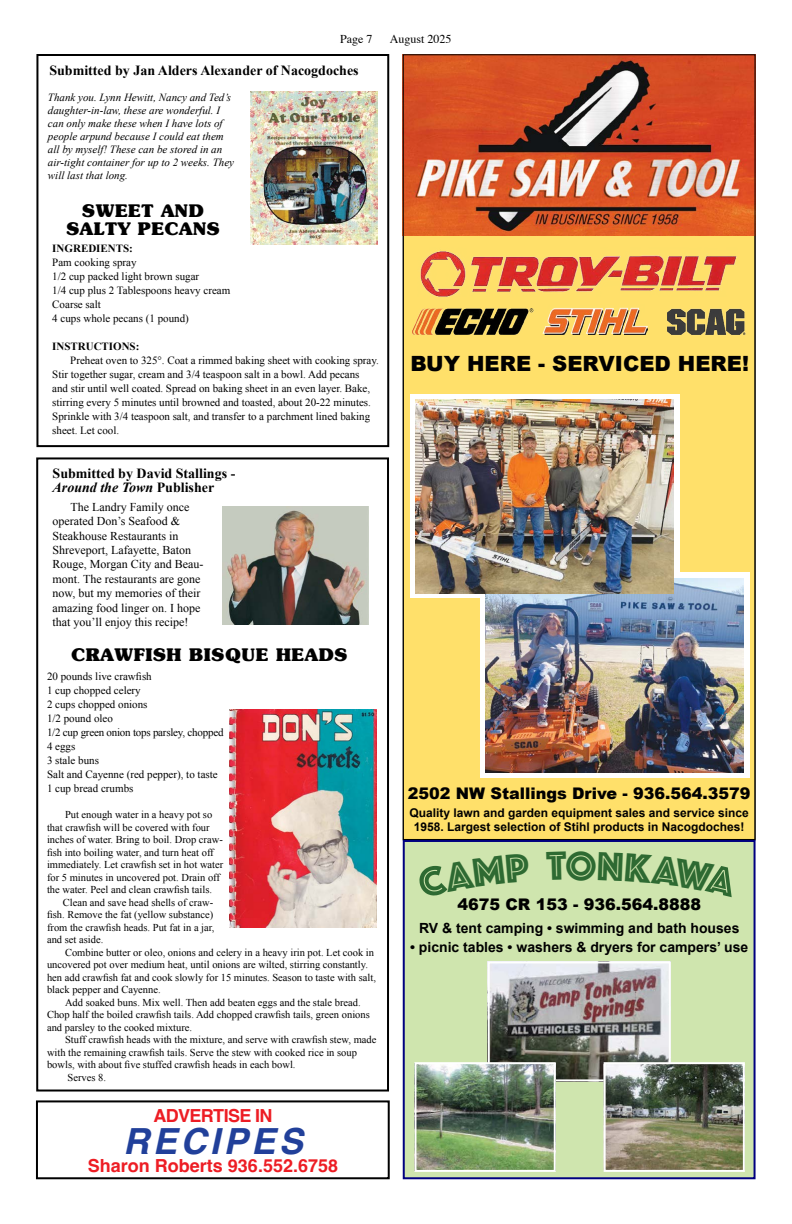
<style>
.page{position:relative;width:792px;height:1224px;background:#fff}
.page>*{position:absolute;margin:0;border:0;box-sizing:border-box;transform-origin:0 0}
.t1{font:42px "Phosphate Inline";color:#2e6a32}
.t2{font:italic 700 36px "Helvetica";letter-spacing:.1em;color:#21409a}
.t3{font:900 21px "Arial";color:#000}
.t4{font:900 18px/18px "Subway";letter-spacing:.03em;color:#000;text-align:center}
.t5{font:700 18px "Helvetica";color:#ed1d24}
.t6{font:700 18px "Helvetica";letter-spacing:-.035em;color:#ed1d24}
.t7{font:900 16px "Arial";color:#000}
.t8{font:700 14px/14px "Times New Roman";color:#000}
.t9{font:700 14px "Arial";color:#000}
.t10{font:12px/14.4px "Times New Roman";color:#000}
.t11{font:700 12px/14px "Arial";color:#000;text-align:center}
.t12{font:12px "Times";color:#000}
.t13{font:11px/14px "Times New Roman";color:#000}
.t14{font:italic 11px/13px "Times New Roman";color:#000}
.t15{font:700 11px "Times New Roman";color:#000}
.t16{font:10.5px/12.5px "Times New Roman";color:#000}
.s1{font-style:italic}
</style>
<div class="page">
<div style="left:36px;top:457px;width:353px;height:635px;border:2px solid #000"></div>
<img style="left:222px;top:506px;width:147px;height:119px">
<img style="left:229px;top:710px;width:148px;height:217px">
<div style="left:36px;top:54px;width:353px;height:393px;border:2px solid #000"></div>
<img style="left:250px;top:91px;width:127px;height:154px">
<div style="left:403px;top:55px;width:352px;height:785px;background:#ffe06a"></div>
<div style="left:404px;top:841px;width:351px;height:337px;background:#cfe5ae"></div>
<div style="left:403px;top:840px;width:353px;height:339px;border:2px solid #000080"></div>
<svg style="left:410px;top:395px;width:269px;height:203px;background:#f4f0eb"></svg>
<div style="left:480px;top:573px;width:269px;height:205px;background:linear-gradient(to right,#fff,#fff)"></div>
<img style="left:491px;top:964px;width:177px;height:114px">
<div style="left:488px;top:961px;width:183px;height:120px;border:2px solid #fff"></div>
<img style="left:417px;top:1065px;width:136px;height:104px">
<img style="left:607px;top:1065px;width:135px;height:104px">
<div style="left:604px;top:1062px;width:141px;height:110px;border:2px solid #fff"></div>
<div style="left:414px;top:1062px;width:142px;height:110px;border:2px solid #fff"></div>
<img style="left:405px;top:56px;width:349px;height:179px">
<img style="left:412px;top:309px;width:122px;height:26px">
<img style="left:668px;top:308px;width:78px;height:28px">
<img style="left:542px;top:307px;width:106px;height:27px">
<img style="left:420px;top:251px;width:317px;height:46px">
<img style="left:486px;top:579px;width:257px;height:193px">
<img style="left:416px;top:400px;width:257px;height:193px">
<div style="left:36px;top:1100px;width:354px;height:79px;border:2px solid #000"></div>
<p class="t12" style="left:340px;top:28px;width:34px">Page 7</p>
<p class="t12" style="left:390px;top:28px;width:63px">August 2025</p>
<h3 class="t8" style="left:49px;top:63px;width:311px">Submitted by Jan Alders Alexander of Nacogdoches</h3>
<p class="t14" style="left:48px;top:90px;width:188px">Thank you. Lynn Hewitt, Nancy and Ted’s daughter-in-law, these are wonderful. I can only make these when I have lots of people arpund because I could eat them all by myself! These can be stored in an air-tight container for up to 2 weeks. They will last that long.</p>
<h3 class="t4" style="left:66px;top:201px;width:155px">SWEET AND<br>SALTY PECANS</h3>
<p class="t15" style="left:52px;top:240px;width:82px">INGREDIENTS:</p>
<p class="t13" style="left:52px;top:255px;width:180px">Pam cooking spray<br>1/2 cup packed light brown sugar<br>1/4 cup plus 2 Tablespoons heavy cream<br>Coarse salt<br>4 cups whole pecans (1 pound)</p>
<p class="t15" style="left:52px;top:338px;width:89px">INSTRUCTIONS:</p>
<p class="t13" style="left:52px;top:353px;width:328px;text-indent:18px">Preheat oven to 325°. Coat a rimmed baking sheet with cooking spray.<br>Stir together sugar, cream and 3/4 teaspoon salt in a bowl. Add pecans<br>and stir until well coated. Spread on baking sheet in an even layer. Bake, stirring every 5 minutes until browned and toasted, about 20-22 minutes.<br>Sprinkle with 3/4 teaspoon salt, and transfer to a parchment lined baking sheet. Let cool.</p>
<h3 class="t8" style="left:53px;top:466px;width:184px">Submitted by David Stallings -<br><span class="s1">Around the Town</span> Publisher</h3>
<p class="t10" style="left:53px;top:499px;width:152px;text-indent:18px">The Landry Family once operated Don’s Seafood &amp;<br>Steakhouse Restaurants in<br>Shreveport, Lafayette, Baton<br>Rouge, Morgan City and Beau&shy;mont. The restaurants are gone now, but my memories of their amazing food linger on. I hope that you’ll enjoy this recipe!</p>
<h3 class="t4" style="left:71px;top:645px;width:278px">CRAWFISH BISQUE HEADS</h3>
<p class="t13" style="left:47px;top:669px;width:178px">20 pounds live crawfish<br>1 cup chopped celery<br>2 cups chopped onions<br>1/2 pound oleo<br>1/2 cup green onion tops parsley, chopped<br>4 eggs<br>3 stale buns<br>Salt and Cayenne (red pepper), to taste<br>1 cup bread crumbs</p>
<p class="t16" style="left:47px;top:809px;width:178px;text-indent:18px">Put enough water in a heavy pot so that crawfish will be covered with four inches of water. Bring to boil. Drop craw&shy;fish into boiling water, and turn heat off immediately. Let crawfish set in hot water for 5 minutes in uncovered pot. Drain off the water. Peel and clean crawfish tails.</p>
<p class="t16" style="left:47px;top:896px;width:169px;text-indent:16px">Clean and save head shells of craw&shy;fish. Remove the fat (yellow substance) from the crawfish heads. Put fat in a jar, and set aside.</p>
<p class="t16" style="left:47px;top:946px;width:330px;text-indent:18px">Combine butter or oleo, onions and celery in a heavy irin pot. Let cook in uncovered pot over medium heat, until onions are wilted, stirring constantly. hen add crawfish fat and cook slowly for 15 minutes. Season to taste with salt, black pepper and Cayenne.</p>
<p class="t16" style="left:47px;top:996px;width:324px;text-indent:18px">Add soaked buns. Mix well. Then add beaten eggs and the stale bread.<br>Chop half the boiled crawfish tails. Add chopped crawfish tails, green onions and parsley to the cooked mixture.</p>
<p class="t16" style="left:65px;top:1033px;width:313px">Stuff crawfish heads with the mixture, and serve with crawfish stew, made</p>
<p class="t16" style="left:47px;top:1046px;width:312px">with the remaining crawfish tails. Serve the stew with cooked rice in soup</p>
<p class="t16" style="left:47px;top:1058px;width:250px">bowls, with about five stuffed crawfish heads in each bowl.</p>
<p class="t16" style="left:68px;top:1071px;width:40px">Serves 8.</p>
<h3 class="t6" style="left:153px;top:1105px;width:121px">ADVERTISE IN</h3>
<h2 class="t2" style="left:123px;top:1120px;width:181px">RECIPES</h2>
<h3 class="t5" style="left:88px;top:1155px;width:252px">Sharon Roberts 936.552.6758</h3>
<h3 class="t3" style="left:410px;top:348px;width:340px">BUY HERE - SERVICED HERE!</h3>
<h3 class="t7" style="left:408px;top:781px;width:344px">2502 NW Stallings Drive - 936.564.3579</h3>
<p class="t11" style="left:409px;top:806px;width:341px">Quality lawn and garden equipment sales and service since<br>1958. Largest selection of Stihl products in Nacogdoches!</p>
<h1 class="t1" style="left:565px;top:836px;width:33px">O</h1>
<h3 class="t7" style="left:457px;top:893px;width:245px">4675 CR 153 - 936.564.8888</h3>
<h3 class="t9" style="left:419px;top:919px;width:322px">RV &amp; tent camping • swimming and bath houses</h3>
<h3 class="t9" style="left:410px;top:938px;width:340px">• picnic tables • washers &amp; dryers for campers’ use</h3>
</div>
